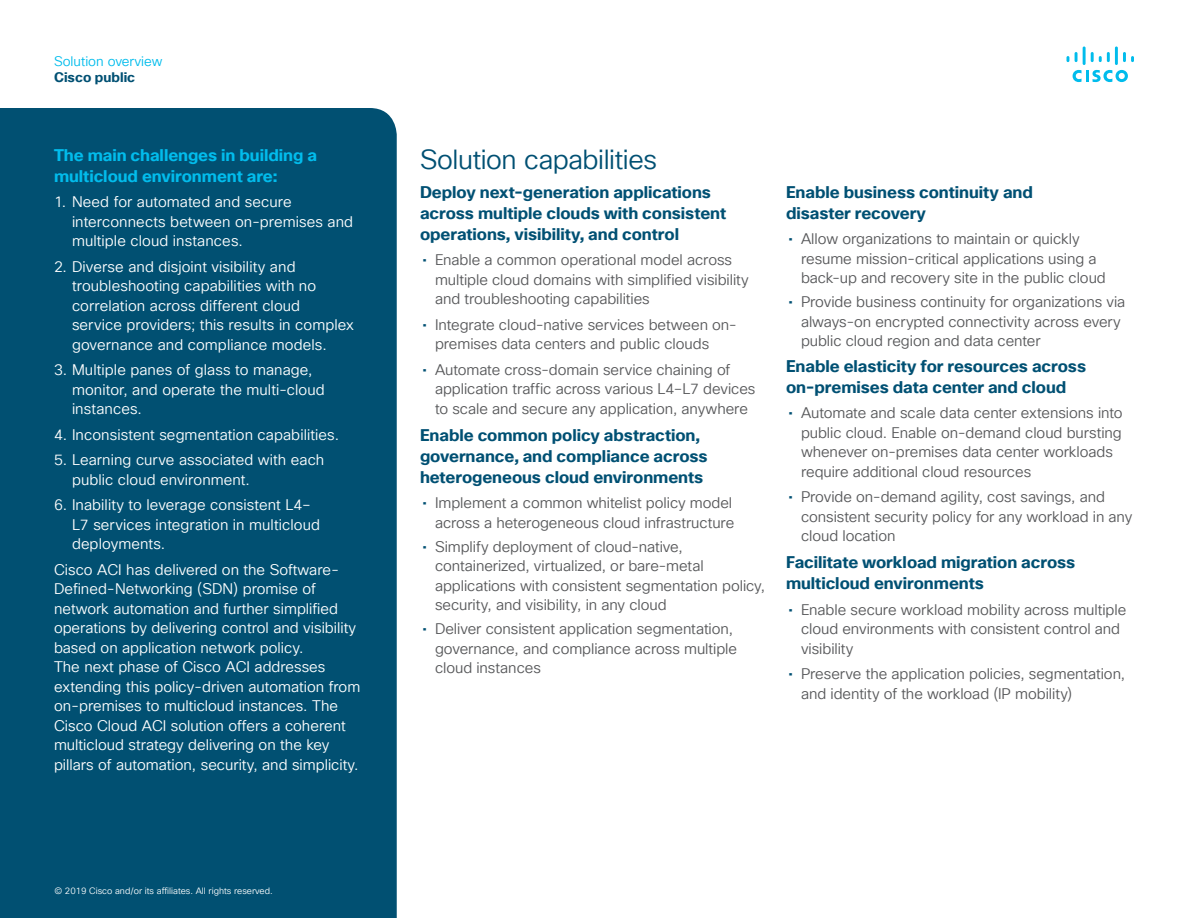
<style>
.page{position:relative;width:1188px;height:918px;background:#fff}
.page>*{position:absolute;margin:0;border:0;box-sizing:border-box;transform-origin:0 0}
.Subhead2_Indigo{font:27px "Cisco Sans TT Light";letter-spacing:-.015em;color:#005073}
.Subhead3_Indigo{font:700 16.5px/21px "Cisco Sans TT";letter-spacing:-.005em;color:#005073}
.Subhead3_Blue{font:700 16.5px/21px "Cisco Sans TT";color:#01bcec}
.t1{font:15px/19.5px "Cisco Sans TT Light";letter-spacing:-.005em;color:#57585a}
.Body{font:15px/19.5px "Cisco Sans TT Light";color:#fff}
.t2{font:13.5px "Cisco Sans TT Light";color:#01bcec}
.t3{font:700 13.5px "Cisco Sans TT";color:#005073}
.Footer_white{font:9px "Cisco Sans TT Light";color:#fff}
.s1{font-family:"Cisco Sans TT";color:#005073}
</style>
<div class="page">
<svg style="left:1073px;top:70px;width:55px;height:12px"></svg>
<svg style="left:1067px;top:56px;width:2px;height:6px"></svg>
<svg style="left:1075px;top:52px;width:3px;height:10px"></svg>
<hr style="left:1083px;top:47px;width:3px;height:18px;background:#01bcec">
<svg style="left:1091px;top:52px;width:19px;height:10px"></svg>
<hr style="left:1115px;top:47px;width:3px;height:18px;background:#01bcec">
<svg style="left:1123px;top:52px;width:11px;height:10px"></svg>
<div style="left:0;top:108px;width:397px;height:810px;background:#015072"></div>
<p class="t2" style="left:54px;top:52px;width:110px">Solution overview</p>
<p class="t3" style="left:54px;top:68px;width:83px">Cisco public</p>
<p class="Subhead3_Blue" style="left:54px;top:145px;width:264px">The main challenges in building a multicloud environment are:</p>
<p class="Body" style="left:72px;top:193px;width:283px;text-indent:-18px">1. Need for automated and secure interconnects between on-premises and multiple cloud instances.</p>
<p class="Body" style="left:72px;top:257px;width:284px;text-indent:-18px">2. Diverse and disjoint visibility and troubleshooting capabilities with no correlation across different cloud service providers; this results in complex governance and compliance models.</p>
<p class="Body" style="left:72px;top:361px;width:254px;text-indent:-18px">3. Multiple panes of glass to manage, monitor, and operate the multi-cloud instances.</p>
<p class="Body" style="left:54px;top:425px;width:287px">4. Inconsistent segmentation capabilities.</p>
<p class="Body" style="left:72px;top:451px;width:254px;text-indent:-18px">5. Learning curve associated with each public cloud environment.</p>
<p class="Body" style="left:72px;top:496px;width:250px;text-indent:-18px">6. Inability to leverage consistent L4‒<br>L7 services integration in multicloud deployments.</p>
<p class="Body" style="left:54px;top:560px;width:308px">Cisco ACI has delivered on the Software-Defined-Networking (SDN) promise of network automation and further simplified operations by delivering control and visibility based on application network policy.<br>The next phase of Cisco ACI addresses extending this policy-driven automation from on-premises to multicloud instances. The Cisco Cloud ACI solution offers a coherent multicloud strategy delivering on the key pillars of automation, security, and simplicity.</p>
<p class="Footer_white" style="left:54px;top:885px;width:220px">© 2019 Cisco and/or its affiliates. All rights reserved.</p>
<p class="Subhead2_Indigo" style="left:420px;top:142px;width:239px">Solution capabilities</p>
<p class="Subhead3_Indigo" style="left:420px;top:182px;width:308px">Deploy next-generation applications across multiple clouds with consistent operations, visibility, and control</p>
<p class="t1" style="left:435px;top:251px;width:315px;text-indent:-13px"><span class="s1">•</span> Enable a common operational model across multiple cloud domains with simplified visibility and troubleshooting capabilities</p>
<p class="t1" style="left:435px;top:315px;width:304px;text-indent:-13px"><span class="s1">•</span> Integrate cloud-native services between on&shy;premises data centers and public clouds</p>
<p class="t1" style="left:435px;top:360px;width:322px;text-indent:-13px"><span class="s1">•</span> Automate cross-domain service chaining of application traffic across various L4‒L7 devices to scale and secure any application, anywhere</p>
<p class="Subhead3_Indigo" style="left:420px;top:425px;width:289px">Enable common policy abstraction, governance, and compliance across heterogeneous cloud environments</p>
<p class="t1" style="left:422px;top:494px;width:313px;text-align:right"><span class="s1">•</span> Implement a common whitelist policy model across a heterogeneous cloud infrastructure</p>
<p class="t1" style="left:435px;top:537px;width:332px;text-indent:-13px"><span class="s1">•</span> Simplify deployment of cloud-native, containerized, virtualized, or bare-metal applications with consistent segmentation policy, security, and visibility, in any cloud</p>
<p class="t1" style="left:435px;top:620px;width:304px;text-indent:-13px"><span class="s1">•</span> Deliver consistent application segmentation, governance, and compliance across multiple cloud instances</p>
<p class="Subhead3_Indigo" style="left:786px;top:182px;width:248px">Enable business continuity and disaster recovery</p>
<p class="t1" style="left:801px;top:230px;width:306px;text-indent:-13px"><span class="s1">•</span> Allow organizations to maintain or quickly resume mission-critical applications using a back-up and recovery site in the public cloud</p>
<p class="t1" style="left:801px;top:293px;width:326px;text-indent:-13px"><span class="s1">•</span> Provide business continuity for organizations via always-on encrypted connectivity across every public cloud region and data center</p>
<p class="Subhead3_Indigo" style="left:786px;top:356px;width:302px">Enable elasticity for resources across on-premises data center and cloud</p>
<p class="t1" style="left:801px;top:404px;width:323px;text-indent:-13px"><span class="s1">•</span> Automate and scale data center extensions into public cloud. Enable on-demand cloud bursting whenever on-premises data center workloads require additional cloud resources</p>
<p class="t1" style="left:801px;top:488px;width:333px;text-indent:-13px"><span class="s1">•</span> Provide on-demand agility, cost savings, and consistent security policy for any workload in any cloud location</p>
<p class="Subhead3_Indigo" style="left:786px;top:552px;width:291px">Facilitate workload migration across multicloud environments</p>
<p class="t1" style="left:801px;top:600px;width:327px;text-indent:-13px"><span class="s1">•</span> Enable secure workload mobility across multiple cloud environments with consistent control and visibility</p>
<p class="t1" style="left:801px;top:665px;width:326px;text-indent:-13px"><span class="s1">•</span> Preserve the application policies, segmentation, and identity of the workload (IP mobility)</p>
</div>
